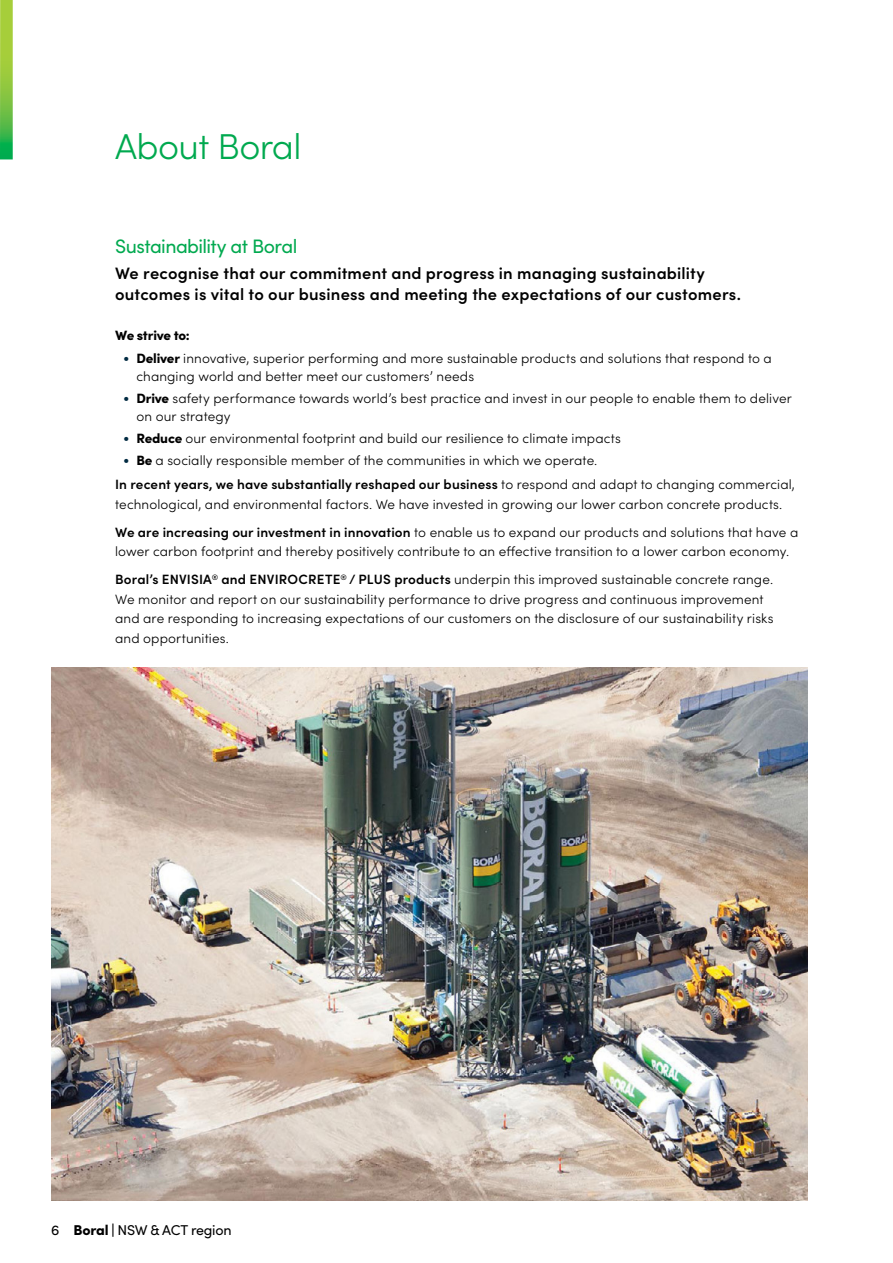
<style>
.page{position:relative;width:893px;height:1263px;background:#fff}
.page>*{position:absolute;margin:0;border:0;box-sizing:border-box;transform-origin:0 0}
.t1{font:300 36px "Sofia Pro";letter-spacing:-.015em;color:#00a94f}
.t2{font:19.5px "Sofia Pro";letter-spacing:-.03em;color:#00a94f}
.t3{font:600 16.5px/21px "Sofia Pro";letter-spacing:.015em;color:#000}
.t4{font:14.25px "Sofia Pro";letter-spacing:-.015em;color:#000}
.t5{font:300 13.5px/18px "Sofia Pro";letter-spacing:.01em;color:#000}
.t6{font:900 13.5px "Sofia Pro";letter-spacing:-.015em;color:#000}
.s1{font-family:"Produkt";font-weight:900;color:#002a41}
.s2{font-weight:900}
.s3{font-weight:600}
</style>
<div class="page">
<svg style="left:0;top:0;width:13px;height:159px;background:#7ec545"></svg>
<img style="left:51px;top:668px;width:757px;height:533px">
<h1 class="t1" style="left:115px;top:121px;width:188px">About Boral</h1>
<h2 class="t2" style="left:115px;top:232px;width:184px">Sustainability at Boral</h2>
<p class="t3" style="left:115px;top:261px;width:627px">We recognise that our commitment and progress in managing sustainability outcomes is vital to our business and meeting the expectations of our customers.</p>
<p class="t6" style="left:115px;top:325px;width:76px">We strive to:</p>
<p class="t5" style="left:136px;top:348px;width:637px;text-indent:-13px"><span class="s1">•</span> <span class="s2">Deliver</span> innovative, superior performing and more sustainable products and solutions that respond to a changing world and better meet our customers’ needs</p>
<p class="t5" style="left:136px;top:388px;width:657px;text-indent:-13px"><span class="s1">•</span> <span class="s2">Drive</span> safety performance towards world’s best practice and invest in our people to enable them to deliver on our strategy</p>
<p class="t5" style="left:124px;top:428px;width:499px"><span class="s1">•</span> <span class="s2">Reduce</span> our environmental footprint and build our resilience to climate impacts</p>
<p class="t5" style="left:115px;top:448px;width:681px;line-height:23.7px;text-indent:9px"><span class="s1">•</span> <span class="s2">Be</span> a socially responsible member of the communities in which we operate.<br><span class="s3">In recent years, we have substantially reshaped our business</span> to respond and adapt to changing commercial,</p>
<p class="t5" style="left:115px;top:489px;width:685px;line-height:28px">technological, and environmental factors. We have invested in growing our lower carbon concrete products.<br><span class="s3">We are increasing our investment in innovation</span> to enable us to expand our products and solutions that have a</p>
<p class="t5" style="left:115px;top:536px;width:675px;line-height:28px">lower carbon footprint and thereby positively contribute to an effective transition to a lower carbon economy.<br><span class="s3">Boral’s ENVISIA</span><sup>®</sup> <span class="s3">and ENVIROCRETE</span><sup>®</sup> <span class="s3">/ PLUS products</span> underpin this improved sustainable concrete range.</p>
<p class="t5" style="left:115px;top:588px;width:660px;line-height:19.5px">We monitor and report on our sustainability performance to drive progress and continuous improvement and are responding to increasing expectations of our customers on the disclosure of our sustainability risks and opportunities.</p>
<p class="t4" style="left:51px;top:1220px;width:182px">6 <span class="s2">Boral |</span> NSW &amp; ACT region</p>
</div>
